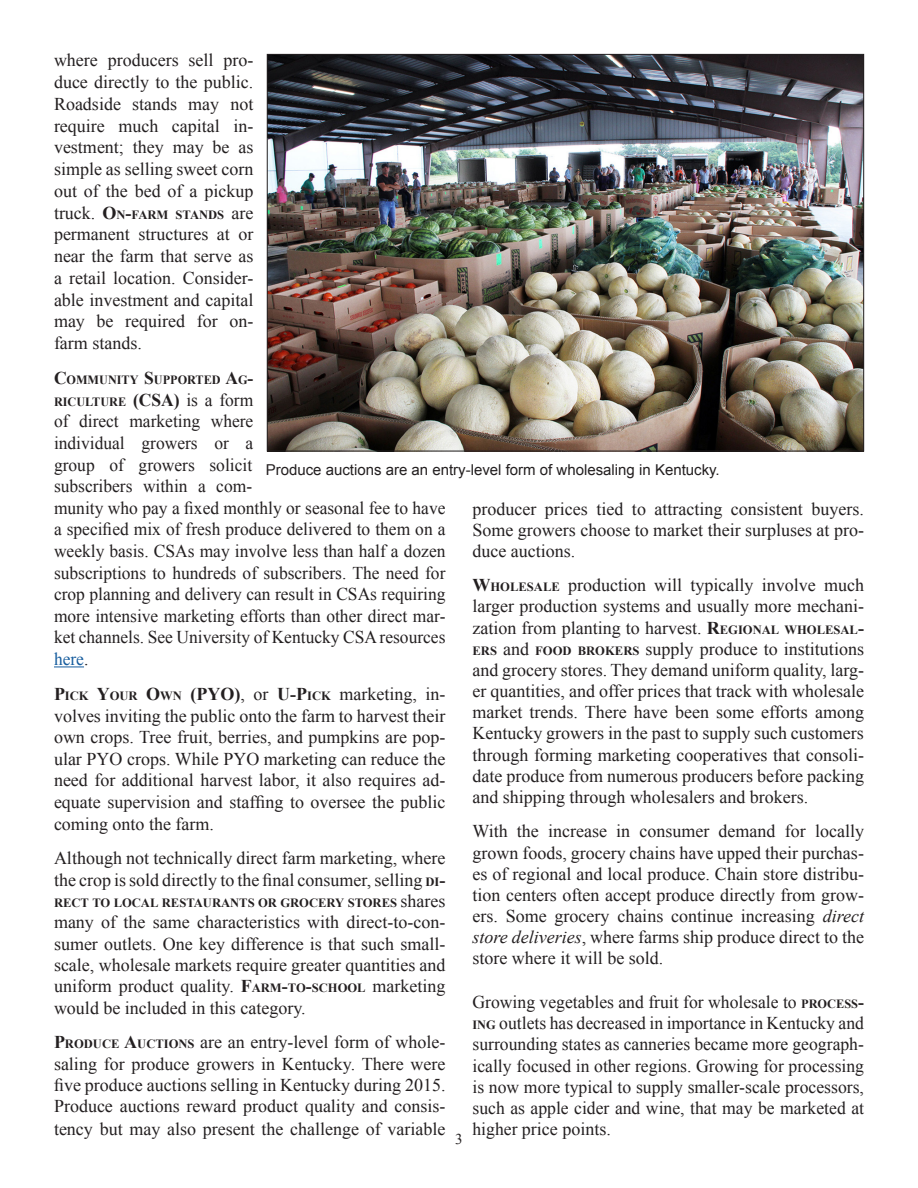
<style>
.page{position:relative;width:918px;height:1188px;background:#fff}
.page>*{position:absolute;margin:0;border:0;box-sizing:border-box;transform-origin:0 0}
.t1{font:18px/21.1px "Times New Roman";color:#231f20;text-align:justify}
.t2{font:15px "Arial";color:#231f20}
.t3{font:15px "Times New Roman";color:#231f20}
.t4{font:700 12.6px/21.6px "Times New Roman";color:#231f20}
.s1{font-weight:400;font-size:18px}
.s2{font-size:18px}
.s3{color:#175d9e}
.s4{font-weight:700}
.s5{font-weight:700;font-size:12.6px}
.s6{font-style:italic}
</style>
<div class="page">
<img style="left:269px;top:56px;width:593px;height:393px">
<hr style="left:54px;top:667px;width:30px;height:1px;background:#175d9e">
<p class="t1" style="left:54px;top:49px;width:201px;line-height:21.8px">where producers sell pro&shy;duce directly to the public.<br>Roadside stands may not require much capital in&shy;vestment; they may be as simple as selling sweet corn out of the bed of a pickup</p>
<p class="t4" style="left:54px;top:203px;width:201px"><span class="s1">truck.</span> <span class="s2">O</span>N<span class="s2">-</span>FARM STANDS <span class="s1">are</span></p>
<p class="t1" style="left:54px;top:223px;width:201px;line-height:21.8px">permanent structures at or near the farm that serve as a retail location. Consider&shy;able investment and capital may be required for on&shy;farm stands.</p>
<p class="t4" style="left:54px;top:369px;width:201px"><span class="s2">C</span>OMMUNITY <span class="s2">S</span>UPPORTED <span class="s2">A</span>G<span class="s2">-<br></span>RICULTURE <span class="s2">(CSA)</span> <span class="s1">is a form</span></p>
<p class="t1" style="left:54px;top:410px;width:393px;line-height:21.6px;text-align:left">of direct marketing where<br>individual growers or a<br>group of growers solicit<br>subscribers within a com-<br>munity who pay a fixed monthly or seasonal fee to have a specified mix of fresh produce delivered to them on a weekly basis. CSAs may involve less than half a dozen subscriptions to hundreds of subscribers. The need for crop planning and delivery can result in CSAs requiring more intensive marketing efforts than other direct mar&shy;ket channels. See University of Kentucky CSA resources <span class="s3">here</span>.</p>
<p class="t4" style="left:54px;top:685px;width:156px"><span class="s2">P</span>ICK <span class="s2">Y</span>OUR <span class="s2">O</span>WN <span class="s2">(PYO</span></p>
<p class="t2" style="left:266px;top:460px;width:456px">Produce auctions are an entry-level form of wholesaling in Kentucky.</p>
<p class="t1" style="left:472px;top:498px;width:393px">producer prices tied to attracting consistent buyers.<br>Some growers choose to market their surpluses at pro&shy;duce auctions.</p>
<p class="t1" style="left:472px;top:574px;width:393px"><span class="s4">W</span><span class="s5">HOLESALE</span> production will typically involve much larger production systems and usually more mechani&shy;zation from planting to harvest. <span class="s4">R</span><span class="s5">EGIONAL WHOLESAL</span><span class="s4">-</span><span class="s5">ERS</span> and <span class="s5">FOOD BROKERS</span> supply produce to institutions and grocery stores. They demand uniform quality, larg&shy;er quantities, and offer prices that track with wholesale market trends. There have been some efforts among Kentucky growers in the past to supply such customers through forming marketing cooperatives that consoli&shy;date produce from numerous producers before packing and shipping through wholesalers and brokers.</p>
<p class="t1" style="left:472px;top:821px;width:393px">With the increase in consumer demand for locally grown foods, grocery chains have upped their purchas&shy;es of regional and local produce. Chain store distribu&shy;tion centers often accept produce directly from grow&shy;ers. Some grocery chains continue increasing <span class="s6">direct store deliveries</span>, where farms ship produce direct to the store where it will be sold.</p>
<p class="t1" style="left:472px;top:991px;width:393px">Growing vegetables and fruit for wholesale to <span class="s5">PROCESS</span><span class="s4">-</span><span class="s5">ING</span> outlets has decreased in importance in Kentucky and surrounding states as canneries became more geograph&shy;ically focused in other regions. Growing for processing is now more typical to supply smaller-scale processors, such as apple cider and wine, that may be marketed at higher price points.</p>
<p class="t1" style="left:54px;top:683px;width:393px;line-height:21.6px;text-indent:181px"><span class="s4">)</span>, or <span class="s4">U-P</span><span class="s5">ICK</span> marketing, in&shy;volves inviting the public onto the farm to harvest their own crops. Tree fruit, berries, and pumpkins are pop&shy;ular PYO crops. While PYO marketing can reduce the need for additional harvest labor, it also requires ad&shy;equate supervision and staffing to oversee the public coming onto the farm.</p>
<p class="t1" style="left:54px;top:848px;width:393px">Although not technically direct farm marketing, where the crop is sold directly to the final consumer, selling <span class="s5">DI</span><span class="s4">-</span></p>
<p class="t4" style="left:54px;top:892px;width:393px">RECT TO LOCAL RESTAURANTS OR GROCERY STORES <span class="s1">shares</span></p>
<p class="t1" style="left:54px;top:911px;width:393px">many of the same characteristics with direct-to-con&shy;sumer outlets. One key difference is that such small&shy;scale, wholesale markets require greater quantities and uniform product quality. <span class="s4">F</span><span class="s5">ARM</span><span class="s4">-</span><span class="s5">TO</span><span class="s4">-</span><span class="s5">SCHOOL</span> marketing would be included in this category.</p>
<p class="t1" style="left:54px;top:1031px;width:393px;line-height:21.6px"><span class="s4">P</span><span class="s5">RODUCE</span> <span class="s4">A</span><span class="s5">UCTIONS</span> are an entry-level form of whole&shy;saling for produce growers in Kentucky. There were five produce auctions selling in Kentucky during 2015.<br>Produce auctions reward product quality and consis&shy;tency but may also present the challenge of variable</p>
<p class="t3" style="left:455px;top:1129px;width:9px">3</p>
</div>
